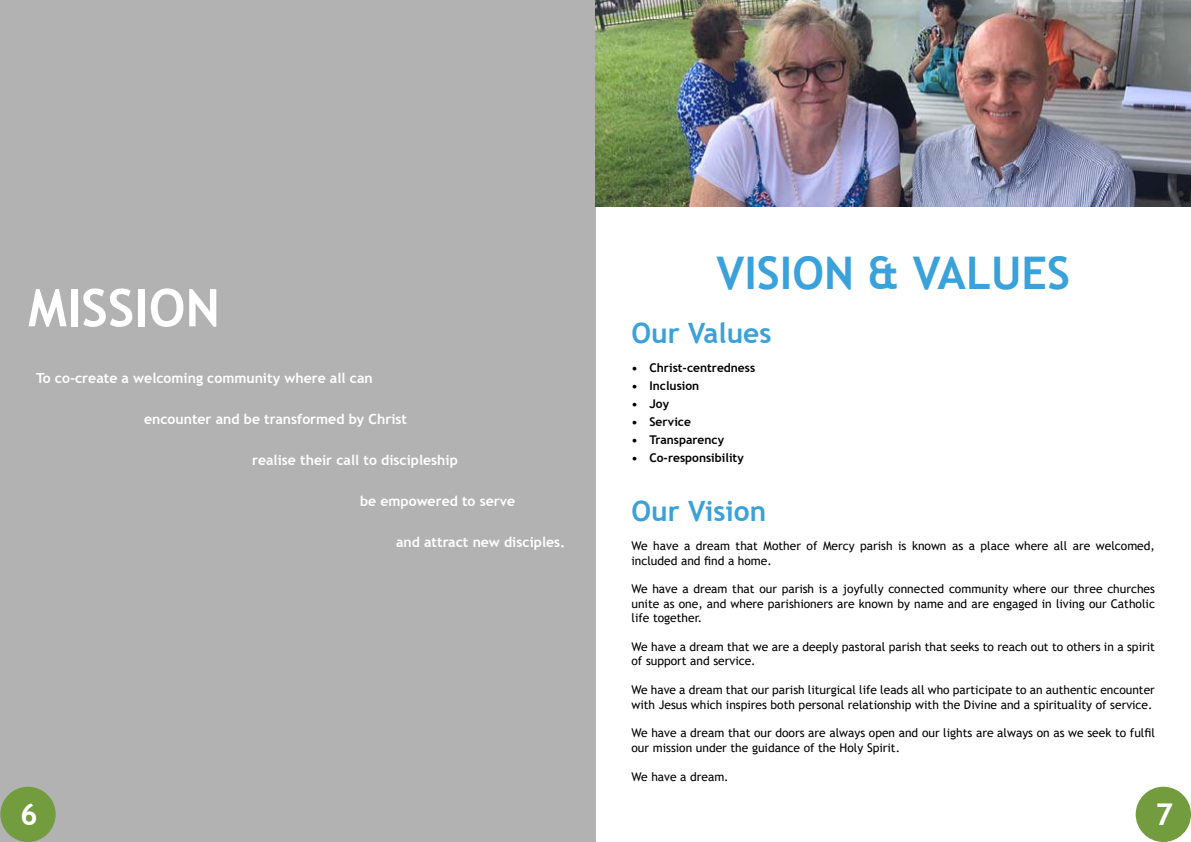
<style>
.page{position:relative;width:1191px;height:842px;background:#fff}
.page>*{position:absolute;margin:0;border:0;box-sizing:border-box;transform-origin:0 0}
.t1{font:700 52px "Trebuchet MS";color:#fff}
.t2{font:700 45px "Trebuchet MS";color:#3aa1da}
.t3{font:700 30px "Trebuchet MS";color:#fff}
.t4{font:700 28px "Trebuchet MS";color:#3aa1da}
.t5{font:700 14px "Trebuchet MS";color:#fff}
.t6{font:12px/14.4px "Trebuchet MS";color:#000}
.t7{font:700 12px "Trebuchet MS";color:#000}
</style>
<div class="page">
<div style="left:0;top:0;width:595px;height:842px;background:#b2b2b2"></div>
<div style="left:0;top:787px;width:56px;height:55px;background:#739c3f;border-radius:50%"></div>
<img style="left:596px;top:0;width:595px;height:207px">
<div style="left:1135px;top:787px;width:56px;height:55px;background:#739c3f;border-radius:50%"></div>
<h1 class="t1" style="left:28px;top:275px;width:194px">MISSION</h1>
<p class="t5" style="left:36px;top:369px;width:338px">To co-create a welcoming community where all can</p>
<p class="t5" style="left:144px;top:410px;width:264px">encounter and be transformed by Christ</p>
<p class="t5" style="left:252px;top:451px;width:207px">realise their call to discipleship</p>
<p class="t5" style="left:360px;top:492px;width:157px">be empowered to serve</p>
<p class="t5" style="left:396px;top:534px;width:171px">and attract new disciples.</p>
<h3 class="t3" style="left:20px;top:796px;width:19px">6</h3>
<h2 class="t2" style="left:716px;top:245px;width:355px">VISION &amp; VALUES</h2>
<h3 class="t4" style="left:631px;top:315px;width:141px">Our Values</h3>
<p class="t7" style="left:631px;top:360px;width:125px">• Christ-centredness</p>
<p class="t7" style="left:631px;top:378px;width:69px">• Inclusion</p>
<p class="t7" style="left:631px;top:396px;width:39px">• Joy</p>
<p class="t7" style="left:631px;top:414px;width:61px">• Service</p>
<p class="t7" style="left:631px;top:432px;width:94px">• Transparency</p>
<p class="t7" style="left:631px;top:450px;width:114px">• Co-responsibility</p>
<h3 class="t4" style="left:631px;top:493px;width:136px">Our Vision</h3>
<p class="t6" style="left:631px;top:539px;width:525px">We have a dream that Mother of Mercy parish is known as a place where all are welcomed, included and find a home.</p>
<p class="t6" style="left:631px;top:582px;width:525px;text-align:justify">We have a dream that our parish is a joyfully connected community where our three churches unite as one, and where parishioners are known by name and are engaged in living our Catholic life together.</p>
<p class="t6" style="left:631px;top:639px;width:525px">We have a dream that we are a deeply pastoral parish that seeks to reach out to others in a spirit of support and service.</p>
<p class="t6" style="left:631px;top:683px;width:525px">We have a dream that our parish liturgical life leads all who participate to an authentic encounter with Jesus which inspires both personal relationship with the Divine and a spirituality of service.</p>
<p class="t6" style="left:631px;top:726px;width:525px">We have a dream that our doors are always open and our lights are always on as we seek to fulfil our mission under the guidance of the Holy Spirit.</p>
<p class="t6" style="left:631px;top:769px;width:99px">We have a dream.</p>
<h3 class="t3" style="left:1155px;top:796px;width:19px">7</h3>
</div>
